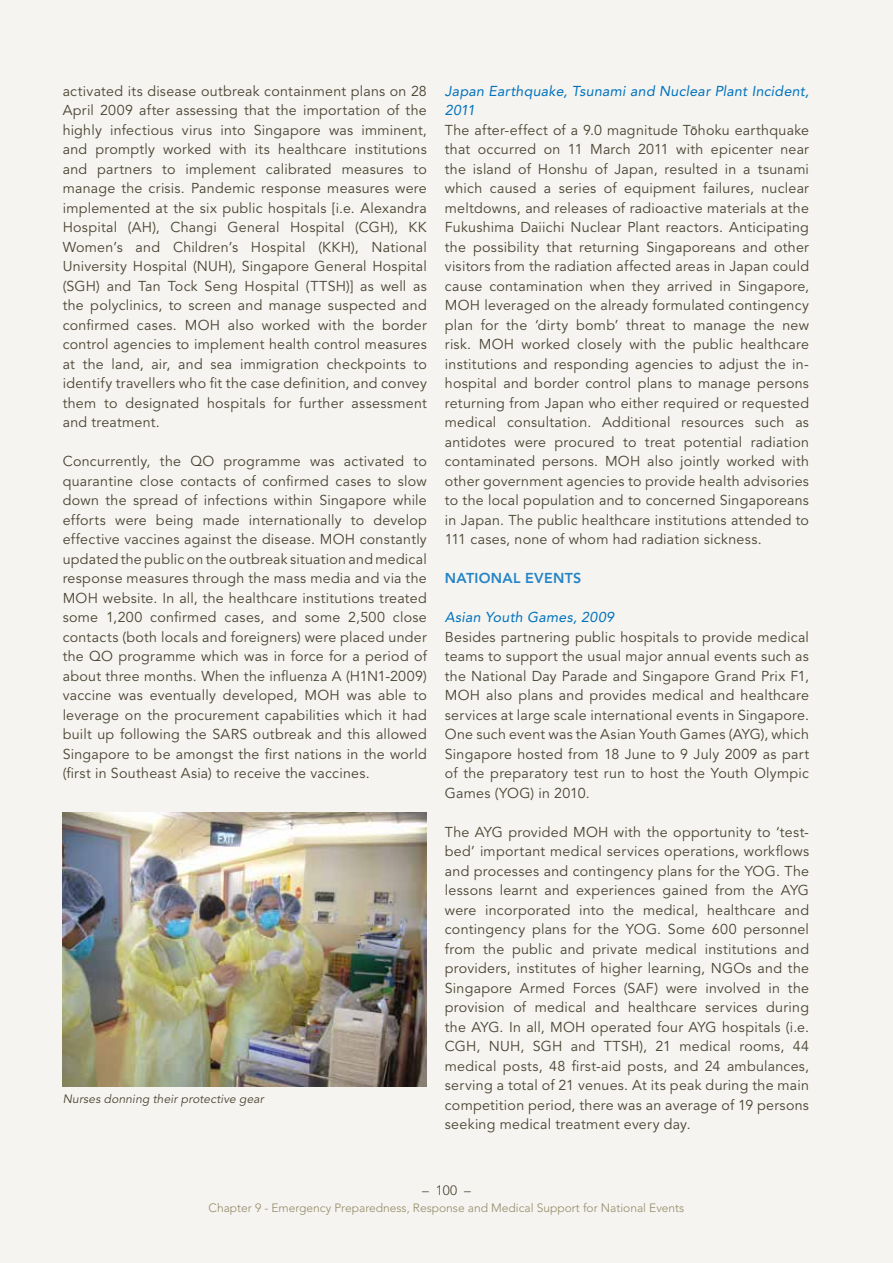
<style>
.page{position:relative;width:893px;height:1263px;background:#f5f4f0}
.page>*{position:absolute;margin:0;border:0;box-sizing:border-box;transform-origin:0 0}
.t1{font:14.25px/19.5px "Avenir LT Std";letter-spacing:.015em;color:#4a4332;text-align:justify}
.t2{font:italic 14.25px "Avenir LT Std";letter-spacing:.02em;color:#0072bc}
.t3{font:800 14.25px "Avenir LT Std";letter-spacing:.02em;color:#2484c6}
.t4{font:300 13.5px "Avenir LT Std";color:#4a4332}
.t5{font:300 12px "Avenir LT Std";color:#948968}
.t6{font:italic 12px "Avenir LT Std";letter-spacing:.015em;color:#4a4332}
.s1{font-style:italic;color:#0072bc}
.s2{font-family:"Helvetica";font-size:12.75px}
</style>
<div class="page">
<img style="left:63px;top:813px;width:364px;height:273px">
<p class="t1" style="left:63px;top:82px;width:366px">activated its disease outbreak containment plans on 28<br>April 2009 after assessing that the importation of the highly infectious virus into Singapore was imminent, and promptly worked with its healthcare institutions and partners to implement calibrated measures to manage the crisis. Pandemic response measures were implemented at the six public hospitals [i.e. Alexandra Hospital (AH), Changi General Hospital (CGH), KK Women’s and Children’s Hospital (KKH), National University Hospital (NUH), Singapore General Hospital (SGH) and Tan Tock Seng Hospital (TTSH)] as well as the polyclinics, to screen and manage suspected and confirmed cases. MOH also worked with the border control agencies to implement health control measures at the land, air, and sea immigration checkpoints to identify travellers who fit the case definition, and convey them to designated hospitals for further assessment and treatment.</p>
<p class="t1" style="left:63px;top:452px;width:366px">Concurrently, the QO programme was activated to quarantine close contacts of confirmed cases to slow down the spread of infections within Singapore while efforts were being made internationally to develop effective vaccines against the disease. MOH constantly updated the public on the outbreak situation and medical response measures through the mass media and via the MOH website. In all, the healthcare institutions treated some 1,200 confirmed cases, and some 2,500 close contacts (both locals and foreigners) were placed under the QO programme which was in force for a period of about three months. When the influenza A (H1N1-2009) vaccine was eventually developed, MOH was able to leverage on the procurement capabilities which it had built up following the SARS outbreak and this allowed Singapore to be amongst the first nations in the world (first in Southeast Asia) to receive the vaccines.</p>
<p class="t6" style="left:63px;top:1092px;width:203px">Nurses donning their protective gear</p>
<p class="t1" style="left:445px;top:81px;width:366px;text-align:left"><span class="s1">Japan Earthquake, Tsunami and Nuclear Plant Incident, 2011<br></span>The after-effect of a 9.0 magnitude T<span class="s2">ō</span>hoku earthquake that occurred on 11 March 2011 with epicenter near the island of Honshu of Japan, resulted in a tsunami which caused a series of equipment failures, nuclear meltdowns, and releases of radioactive materials at the Fukushima Daiichi Nuclear Plant reactors. Anticipating the possibility that returning Singaporeans and other visitors from the radiation affected areas in Japan could cause contamination when they arrived in Singapore, MOH leveraged on the already formulated contingency plan for the ‘dirty bomb’ threat to manage the new risk. MOH worked closely with the public healthcare institutions and responding agencies to adjust the in&shy;hospital and border control plans to manage persons returning from Japan who either required or requested medical consultation. Additional resources such as antidotes were procured to treat potential radiation contaminated persons. MOH also jointly worked with other government agencies to provide health advisories to the local population and to concerned Singaporeans in Japan. The public healthcare institutions attended to 111 cases, none of whom had radiation sickness.</p>
<p class="t3" style="left:445px;top:570px;width:136px">NATIONAL EVENTS</p>
<p class="t2" style="left:445px;top:609px;width:171px">Asian Youth Games, 2009</p>
<p class="t1" style="left:445px;top:627px;width:366px">Besides partnering public hospitals to provide medical teams to support the usual major annual events such as the National Day Parade and Singapore Grand Prix F1, MOH also plans and provides medical and healthcare services at large scale international events in Singapore.<br>One such event was the Asian Youth Games (AYG), which Singapore hosted from 18 June to 9 July 2009 as part of the preparatory test run to host the Youth Olympic Games (YOG) in 2010.</p>
<p class="t1" style="left:445px;top:822px;width:366px">The AYG provided MOH with the opportunity to ‘test&shy;bed’ important medical services operations, workflows and processes and contingency plans for the YOG. The lessons learnt and experiences gained from the AYG were incorporated into the medical, healthcare and contingency plans for the YOG. Some 600 personnel from the public and private medical institutions and providers, institutes of higher learning, NGOs and the Singapore Armed Forces (SAF) were involved in the provision of medical and healthcare services during the AYG. In all, MOH operated four AYG hospitals (i.e.<br>CGH, NUH, SGH and TTSH), 21 medical rooms, 44 medical posts, 48 first-aid posts, and 24 ambulances, serving a total of 21 venues. At its peak during the main competition period, there was an average of 19 persons seeking medical treatment every day.</p>
<p class="t4" style="left:422px;top:1183px;width:50px">– 100 –</p>
<p class="t5" style="left:209px;top:1201px;width:477px">Chapter 9 - Emergency Preparedness, Response and Medical Support for National Events</p>
</div>
